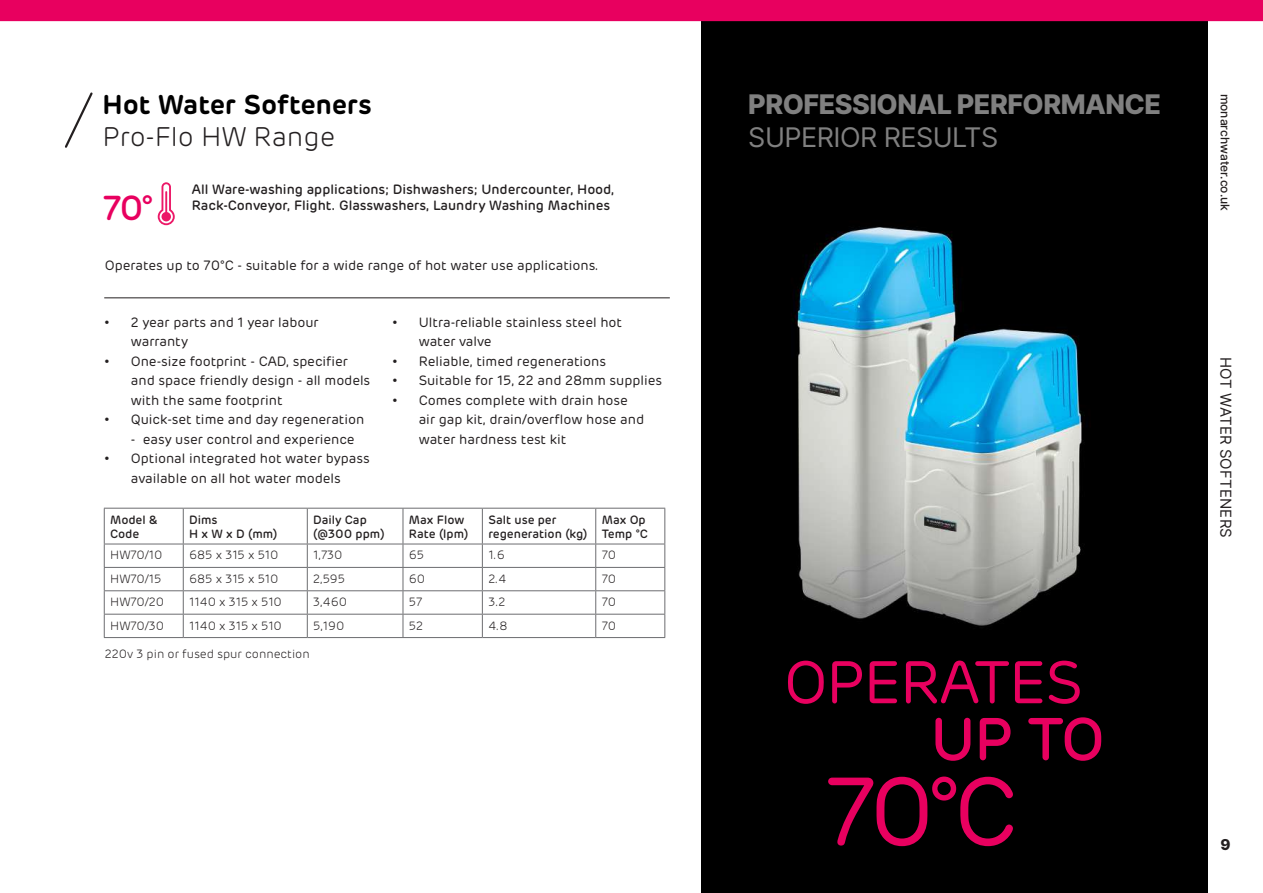
<style>
.page{position:relative;width:1263px;height:893px;background:#fff}
.page>*{position:absolute;margin:0;border:0;box-sizing:border-box;transform-origin:0 0}
.t1{font:96.45px "Rubrik";color:#e8005f}
.t2{font:60px "Rubrik";letter-spacing:-.02em;color:#e8005f}
.t3{font:500 60px "Rubrik";color:#e8005f}
.t4{font:500 34.65px "Rubrik";color:#e8005f}
.t5{font:800 27px "Inter";letter-spacing:-.02em;color:#808080}
.t6{font:600 27px "Rubrik";color:#000}
.t7{font:27px "Inter";letter-spacing:-.02em;color:#808080}
.t8{font:300 27px "Rubrik";color:#231f20}
.t9{font:15px "Inter";letter-spacing:.01em;color:#231f20}
.t10{font:800 15px "Inter";color:#231f20}
.t11{font:13.5px/19.5px "Rubrik";color:#231f20}
.t12{font:500 13.5px/16.2px "Rubrik";color:#231f20}
.t13{font:300 12px "Rubrik";color:#231f20}
.t14{font:500 12px/14.4px "Rubrik";color:#231f20}
.t15{font:500 12px "Inter";color:#241f1f}
</style>
<div class="page">
<div style="left:702px;top:0;width:506px;height:893px;background:#000"></div>
<div style="left:0;top:0;width:1263px;height:21px;background:#e8005f"></div>
<hr style="left:104px;top:508px;width:79px;height:1px;background:#6c6d70">
<hr style="left:104px;top:509px;width:1px;height:35px;background:#6c6d70">
<hr style="left:183px;top:508px;width:124px;height:1px;background:#6c6d70">
<hr style="left:183px;top:509px;width:1px;height:35px;background:#6c6d70">
<hr style="left:307px;top:508px;width:96px;height:1px;background:#6c6d70">
<hr style="left:307px;top:509px;width:1px;height:35px;background:#6c6d70">
<hr style="left:403px;top:508px;width:79px;height:1px;background:#6c6d70">
<hr style="left:403px;top:509px;width:1px;height:35px;background:#6c6d70">
<hr style="left:482px;top:508px;width:114px;height:1px;background:#6c6d70">
<hr style="left:482px;top:509px;width:1px;height:35px;background:#6c6d70">
<hr style="left:596px;top:508px;width:69px;height:1px;background:#6c6d70">
<hr style="left:595px;top:509px;width:1px;height:35px;background:#6c6d70">
<hr style="left:664px;top:509px;width:1px;height:35px;background:#6c6d70">
<hr style="left:104px;top:544px;width:79px;height:1px;background:#6c6d70">
<hr style="left:183px;top:544px;width:124px;height:1px;background:#6c6d70">
<hr style="left:307px;top:544px;width:96px;height:1px;background:#6c6d70">
<hr style="left:403px;top:544px;width:79px;height:1px;background:#6c6d70">
<hr style="left:482px;top:544px;width:114px;height:1px;background:#6c6d70">
<hr style="left:596px;top:544px;width:69px;height:1px;background:#6c6d70">
<hr style="left:104px;top:567px;width:79px;height:1px;background:#6c6d70">
<hr style="left:183px;top:567px;width:124px;height:1px;background:#6c6d70">
<hr style="left:307px;top:567px;width:96px;height:1px;background:#6c6d70">
<hr style="left:403px;top:567px;width:79px;height:1px;background:#6c6d70">
<hr style="left:482px;top:567px;width:114px;height:1px;background:#6c6d70">
<hr style="left:596px;top:567px;width:69px;height:1px;background:#6c6d70">
<hr style="left:104px;top:590px;width:79px;height:1px;background:#6c6d70">
<hr style="left:183px;top:590px;width:124px;height:1px;background:#6c6d70">
<hr style="left:307px;top:590px;width:96px;height:1px;background:#6c6d70">
<hr style="left:403px;top:590px;width:79px;height:1px;background:#6c6d70">
<hr style="left:482px;top:590px;width:114px;height:1px;background:#6c6d70">
<hr style="left:596px;top:590px;width:69px;height:1px;background:#6c6d70">
<hr style="left:104px;top:614px;width:79px;height:1px;background:#6c6d70">
<svg style="left:104px;top:544px;width:1px;height:93px"></svg>
<hr style="left:183px;top:614px;width:124px;height:1px;background:#6c6d70">
<svg style="left:183px;top:544px;width:1px;height:93px"></svg>
<hr style="left:307px;top:614px;width:96px;height:1px;background:#6c6d70">
<svg style="left:307px;top:544px;width:1px;height:93px"></svg>
<hr style="left:403px;top:614px;width:79px;height:1px;background:#6c6d70">
<svg style="left:403px;top:544px;width:1px;height:93px"></svg>
<hr style="left:482px;top:614px;width:114px;height:1px;background:#6c6d70">
<svg style="left:482px;top:544px;width:1px;height:93px"></svg>
<hr style="left:596px;top:614px;width:69px;height:1px;background:#6c6d70">
<svg style="left:595px;top:544px;width:1px;height:93px"></svg>
<svg style="left:664px;top:544px;width:1px;height:93px"></svg>
<hr style="left:104px;top:637px;width:79px;height:1px;background:#6c6d70">
<hr style="left:183px;top:637px;width:124px;height:1px;background:#6c6d70">
<hr style="left:307px;top:637px;width:96px;height:1px;background:#6c6d70">
<hr style="left:403px;top:637px;width:79px;height:1px;background:#6c6d70">
<hr style="left:482px;top:637px;width:114px;height:1px;background:#6c6d70">
<hr style="left:596px;top:637px;width:69px;height:1px;background:#6c6d70">
<hr style="left:104px;top:298px;width:566px;height:1px;background:#231f20">
<svg style="left:65px;top:92px;width:28px;height:56px"></svg>
<svg style="left:158px;top:182px;width:17px;height:43px"></svg>
<img style="left:794px;top:227px;width:288px;height:399px">
<h3 class="t6" style="left:102px;top:87px;width:271px">Hot Water Softeners</h3>
<h3 class="t8" style="left:102px;top:121px;width:234px">Pro-Flo HW Range</h3>
<h3 class="t4" style="left:103px;top:187px;width:52px">70°</h3>
<p class="t12" style="left:192px;top:182px;width:424px">All Ware-washing applications; Dishwashers; Undercounter, Hood,<br>Rack-Conveyor, Flight. Glasswashers, Laundry Washing Machines</p>
<p class="t11" style="left:105px;top:256px;width:495px">Operates up to 70°C - suitable for a wide range of hot water use applications.</p>
<p class="t11" style="left:131px;top:312px;width:189px;text-indent:-27px">• 2 year parts and 1 year labour warranty</p>
<p class="t11" style="left:131px;top:351px;width:241px;text-indent:-27px">• One-size footprint - CAD, specifier and space friendly design - all models with the same footprint</p>
<p class="t11" style="left:104px;top:410px;width:262px">• Quick-set time and day regeneration</p>
<p class="t11" style="left:131px;top:429px;width:225px">- easy user control and experience</p>
<p class="t11" style="left:104px;top:449px;width:267px;text-align:center">• Optional integrated hot water bypass available on all hot water models</p>
<p class="t11" style="left:419px;top:312px;width:205px;text-indent:-27px">• Ultra-reliable stainless steel hot water valve</p>
<p class="t11" style="left:392px;top:351px;width:216px">• Reliable, timed regenerations</p>
<p class="t11" style="left:392px;top:371px;width:272px">• Suitable for 15, 22 and 28mm supplies</p>
<p class="t11" style="left:419px;top:390px;width:227px;text-indent:-27px">• Comes complete with drain hose air gap kit, drain/overflow hose and water hardness test kit</p>
<p class="t14" style="left:110px;top:512px;width:49px">Model &amp;<br>Code</p>
<p class="t14" style="left:189px;top:512px;width:90px">Dims<br>H x W x D (mm)</p>
<p class="t14" style="left:313px;top:512px;width:73px">Daily Cap (@300 ppm)</p>
<p class="t14" style="left:409px;top:512px;width:61px">Max Flow<br>Rate (lpm)</p>
<p class="t14" style="left:488px;top:512px;width:101px">Salt use per regeneration (kg)</p>
<p class="t14" style="left:602px;top:512px;width:48px">Max Op<br>Temp °C</p>
<p class="t13" style="left:110px;top:548px;width:54px">HW70/10</p>
<p class="t13" style="left:189px;top:548px;width:91px">685 x 315 x 510</p>
<p class="t13" style="left:313px;top:548px;width:31px">1,730</p>
<p class="t13" style="left:409px;top:548px;width:17px">65</p>
<p class="t13" style="left:488px;top:548px;width:18px">1.6</p>
<p class="t13" style="left:602px;top:548px;width:16px">70</p>
<p class="t13" style="left:110px;top:572px;width:53px">HW70/15</p>
<p class="t13" style="left:189px;top:572px;width:91px">685 x 315 x 510</p>
<p class="t13" style="left:313px;top:572px;width:33px">2,595</p>
<p class="t13" style="left:409px;top:572px;width:18px">60</p>
<p class="t13" style="left:488px;top:572px;width:19px">2.4</p>
<p class="t13" style="left:602px;top:572px;width:16px">70</p>
<p class="t13" style="left:110px;top:595px;width:55px">HW70/20</p>
<p class="t13" style="left:189px;top:595px;width:94px">1140 x 315 x 510</p>
<p class="t13" style="left:313px;top:595px;width:35px">3,460</p>
<p class="t13" style="left:409px;top:595px;width:15px">57</p>
<p class="t13" style="left:488px;top:595px;width:19px">3.2</p>
<p class="t13" style="left:602px;top:595px;width:16px">70</p>
<p class="t13" style="left:110px;top:618px;width:55px">HW70/30</p>
<p class="t13" style="left:189px;top:618px;width:94px">1140 x 315 x 510</p>
<p class="t13" style="left:313px;top:618px;width:33px">5,190</p>
<p class="t13" style="left:409px;top:618px;width:16px">52</p>
<p class="t13" style="left:488px;top:618px;width:21px">4.8</p>
<p class="t13" style="left:602px;top:618px;width:16px">70</p>
<p class="t13" style="left:105px;top:646px;width:206px">220v 3 pin or fused spur connection</p>
<h3 class="t5" style="left:748px;top:84px;width:414px">PROFESSIONAL PERFORMANCE</h3>
<h3 class="t7" style="left:748px;top:117px;width:251px">SUPERIOR RESULTS</h3>
<h2 class="t2" style="left:784px;top:646px;width:300px">OPERATES</h2>
<h2 class="t3" style="left:930px;top:703px;width:175px">UP TO</h2>
<h1 class="t1" style="left:825px;top:754px;width:194px">70°C</h1>
<p class="t15" style="left:1234px;top:94px;width:119px;rotate:90deg">monarchwater.co.uk</p>
<p class="t9" style="left:1237px;top:357px;width:183px;rotate:90deg">HOT WATER SOFTENERS</p>
<p class="t10" style="left:1220px;top:833px;width:12px">9</p>
</div>
